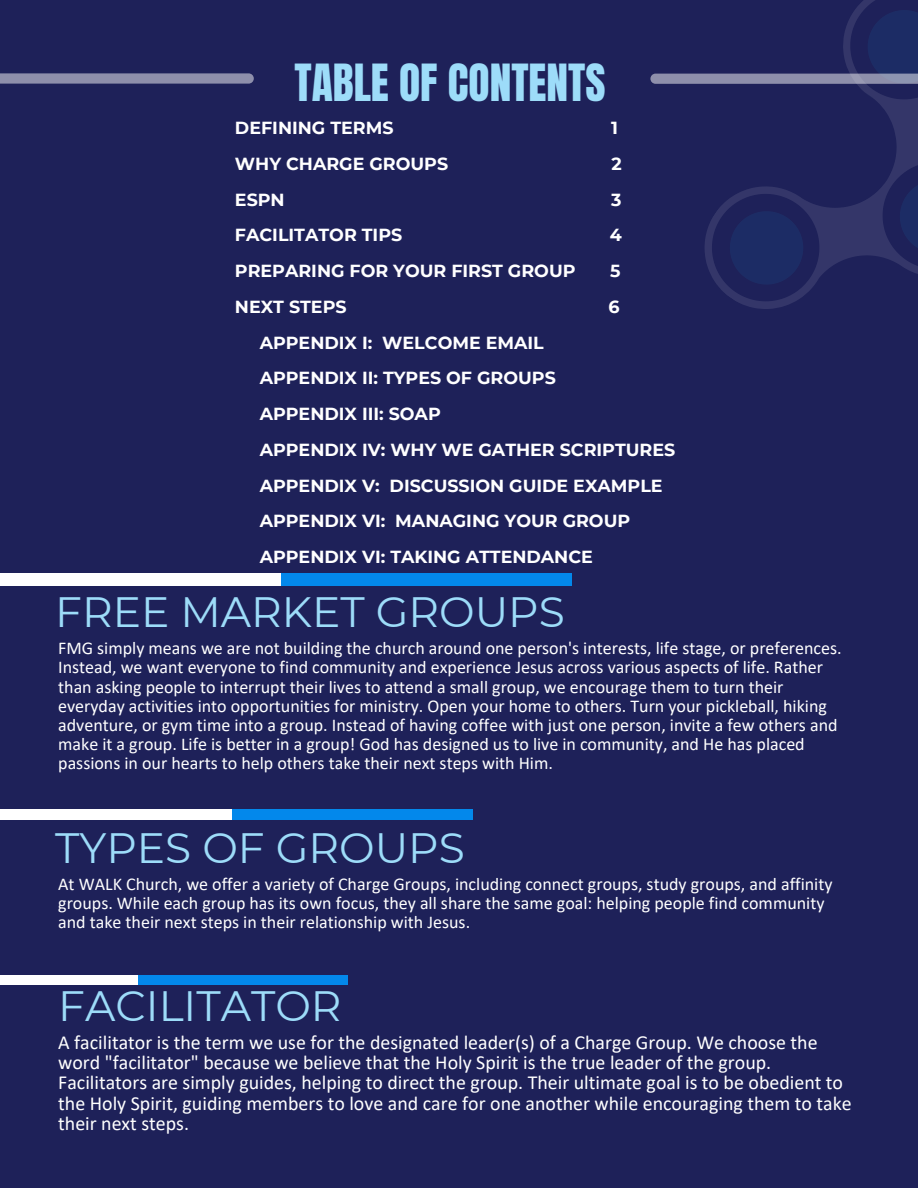
<style>
.page{position:relative;width:918px;height:1188px;background:#1e2159}
.page>*{position:absolute;margin:0;border:0;box-sizing:border-box;transform-origin:0 0}
.t1{font:43.5px "Anton";color:#9ddcf9}
.t2{font:42.45px "Montserrat";color:#9ddcf9}
.t3{font:19.95px/20.2px "Calibri";color:#fff}
.t4{font:18px/19.2px "Calibri";color:#fff}
.t5{font:700 17.4px "Montserrat";color:#fff}
</style>
<div class="page">
<div style="left:0;top:574px;width:571px;height:11px;background:#0388eb"></div>
<div style="left:0;top:574px;width:281px;height:11px;background:#fff"></div>
<svg style="left:705px;top:99px;width:213px;height:210px"></svg>
<svg style="left:883px;top:165px;width:35px;height:103px"></svg>
<svg style="left:716px;top:197px;width:102px;height:102px"></svg>
<svg style="left:650px;top:0;width:268px;height:99px"></svg>
<svg style="left:0;top:73px;width:254px;height:11px;background:#8586a4"></svg>
<div style="left:0;top:810px;width:472px;height:9px;background:#0388eb"></div>
<div style="left:0;top:810px;width:232px;height:9px;background:#fff"></div>
<div style="left:0;top:976px;width:347px;height:8px;background:#0388eb"></div>
<div style="left:0;top:976px;width:137px;height:8px;background:#fff"></div>
<p class="t1" style="left:294px;top:51px;width:313px">TABLE OF CONTENTS</p>
<p class="t5" style="left:235px;top:117px;width:160px">DEFINING TERMS</p>
<p class="t5" style="left:611px;top:117px;width:8px">1</p>
<p class="t5" style="left:235px;top:153px;width:215px">WHY CHARGE GROUPS</p>
<p class="t5" style="left:611px;top:153px;width:12px">2</p>
<p class="t5" style="left:235px;top:189px;width:51px">ESPN</p>
<p class="t5" style="left:611px;top:189px;width:12px">3</p>
<p class="t5" style="left:235px;top:224px;width:169px">FACILITATOR TIPS</p>
<p class="t5" style="left:610px;top:224px;width:14px">4</p>
<p class="t5" style="left:235px;top:260px;width:342px">PREPARING FOR YOUR FIRST GROUP</p>
<p class="t5" style="left:610px;top:260px;width:12px">5</p>
<p class="t5" style="left:235px;top:296px;width:113px">NEXT STEPS</p>
<p class="t5" style="left:609px;top:296px;width:13px">6</p>
<p class="t5" style="left:260px;top:332px;width:286px">APPENDIX I: WELCOME EMAIL</p>
<p class="t5" style="left:260px;top:367px;width:298px">APPENDIX II: TYPES OF GROUPS</p>
<p class="t5" style="left:260px;top:403px;width:183px">APPENDIX III: SOAP</p>
<p class="t5" style="left:260px;top:439px;width:417px">APPENDIX IV: WHY WE GATHER SCRIPTURES</p>
<p class="t5" style="left:260px;top:475px;width:404px">APPENDIX V: DISCUSSION GUIDE EXAMPLE</p>
<p class="t5" style="left:260px;top:510px;width:372px">APPENDIX VI: MANAGING YOUR GROUP</p>
<p class="t5" style="left:260px;top:546px;width:335px">APPENDIX VI: TAKING ATTENDANCE</p>
<p class="t2" style="left:55px;top:586px;width:511px">FREE MARKET GROUPS</p>
<h1 class="t4" style="left:58px;top:640px;width:785px">FMG simply means we are not building the church around one person's interests, life stage, or preferences.<br>Instead, we want everyone to find community and experience Jesus across various aspects of life. Rather than asking people to interrupt their lives to attend a small group, we encourage them to turn their everyday activities into opportunities for ministry. Open your home to others. Turn your pickleball, hiking adventure, or gym time into a group. Instead of having coffee with just one person, invite a few others and make it a group. Life is better in a group! God has designed us to live in community, and He has placed passions in our hearts to help others take their next steps with Him.</h1>
<h2 class="t2" style="left:55px;top:821px;width:411px">TYPES OF GROUPS</h2>
<h1 class="t4" style="left:58px;top:876px;width:776px">At WALK Church, we offer a variety of Charge Groups, including connect groups, study groups, and affinity groups. While each group has its own focus, they all share the same goal: helping people find community and take their next steps in their relationship with Jesus.</h1>
<h1 class="t2" style="left:58px;top:980px;width:285px">FACILITATOR</h1>
<p class="t3" style="left:58px;top:1034px;width:795px">A facilitator is the term we use for the designated leader(s) of a Charge Group. We choose the word "facilitator" because we believe that the Holy Spirit is the true leader of the group.<br>Facilitators are simply guides, helping to direct the group. Their ultimate goal is to be obedient to the Holy Spirit, guiding members to love and care for one another while encouraging them to take their next steps.</p>
</div>
